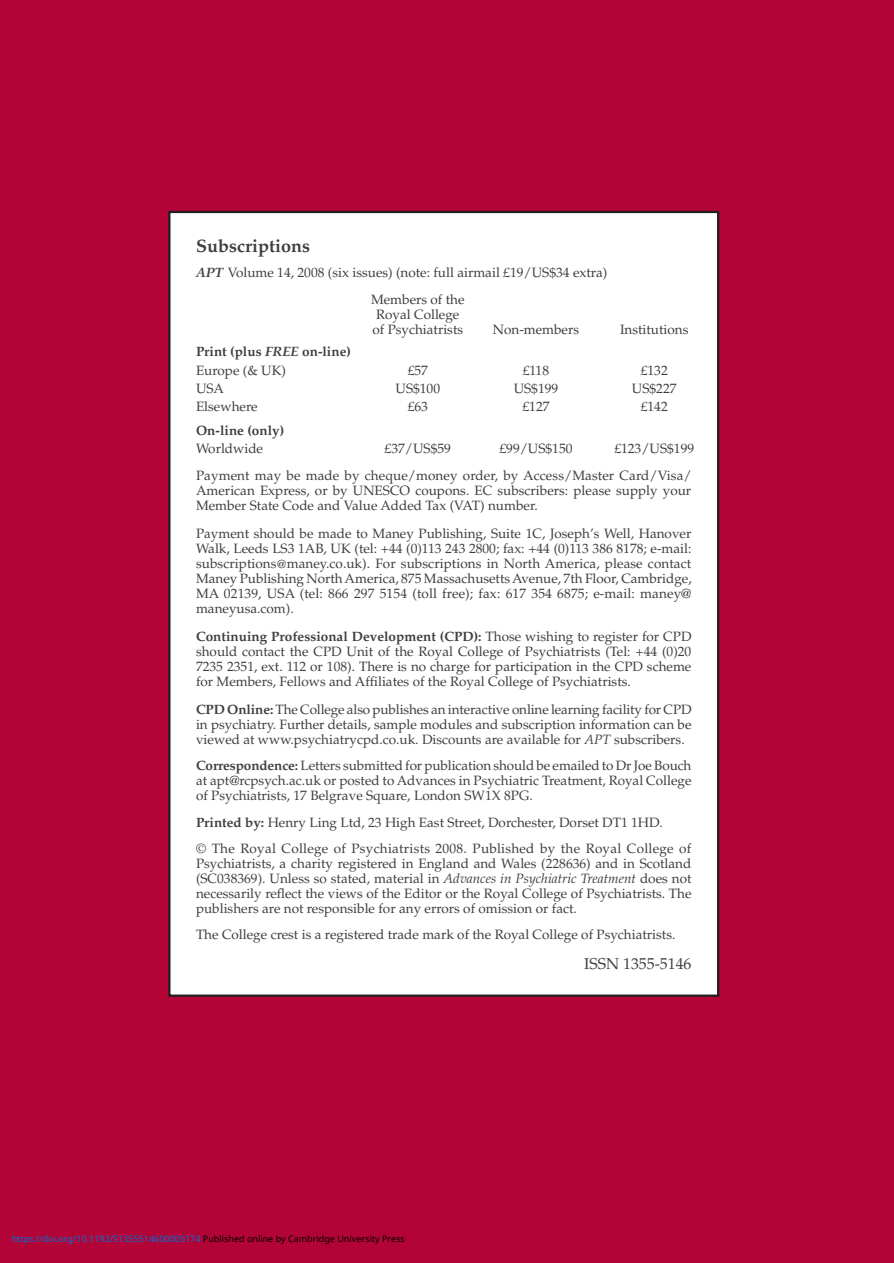
<style>
.page{position:relative;width:894px;height:1263px;background:#fff}
.page>*{position:absolute;margin:0;border:0;box-sizing:border-box;transform-origin:0 0}
.t1{font:700 18px "Palatino";color:#3e3e3f}
.t2{font:15.75px "Palatino";color:#3e3e3f}
.t3{font:15px "Palatino";color:#231f20}
.t4{font:13.5px/15px "Palatino";color:#3e3e3f;text-align:justify}
.t5{font:13.5px/26.4px "Palatino";letter-spacing:.02em;color:#3e3e3f}
.t6{font:700 13.5px/18.5px "Palatino";color:#3e3e3f}
.t7{font:9px "Noto Sans";color:#0172cf}
.s1{font-weight:700;font-style:italic}
.s2{font-style:italic}
.s3{font-weight:400}
.s4{font-size:12px}
.s5{font-weight:700}
.s6{color:#000}
</style>
<div class="page">
<div style="left:0;top:0;width:893px;height:1263px;background:#b30437"></div>
<div style="left:169px;top:212px;width:548px;height:784px;background:#fff"></div>
<h1 class="t1" style="left:196px;top:239px;width:115px">Subscriptions</h1>
<p class="t4" style="left:371px;top:261px;width:238px;line-height:27px;text-indent:-175px"><span class="s1">APT</span> Volume 14, 2008 (six issues) (note: full airmail £19/US$34 extra)<br>Members of the</p>
<p class="t4" style="left:372px;top:309px;width:92px">Royal College of Psychiatrists</p>
<p class="t4" style="left:492px;top:324px;width:88px">Non-members</p>
<p class="t4" style="left:619px;top:324px;width:70px">Institutions</p>
<p class="t6" style="left:196px;top:344px;width:156px">Print (plus <span class="s2">FREE</span> on-line)<br><span class="s3">Europe (&amp; UK)</span></p>
<p class="t4" style="left:407px;top:364px;width:22px">£57</p>
<p class="t4" style="left:522px;top:364px;width:28px">£118</p>
<p class="t4" style="left:640px;top:364px;width:28px">£132</p>
<p class="t4" style="left:196px;top:382px;width:30px">USA</p>
<p class="t4" style="left:395px;top:382px;width:46px">US$100</p>
<p class="t4" style="left:513px;top:382px;width:46px">US$199</p>
<p class="t4" style="left:631px;top:382px;width:46px">US$227</p>
<p class="t4" style="left:196px;top:400px;width:63px">Elsewhere</p>
<p class="t4" style="left:407px;top:400px;width:22px">£63</p>
<p class="t4" style="left:522px;top:400px;width:28px">£127</p>
<p class="t4" style="left:640px;top:400px;width:28px">£142</p>
<p class="t6" style="left:196px;top:422px;width:90px">On-line (only)</p>
<p class="t4" style="left:196px;top:442px;width:69px">Worldwide</p>
<p class="t4" style="left:384px;top:442px;width:68px">£37/US$59</p>
<p class="t4" style="left:499px;top:442px;width:75px">£99/US$150</p>
<p class="t4" style="left:196px;top:436px;width:499px;line-height:27.3px;text-align:right">£123/US$199<br>Payment may be made by cheque/money order, by Access/Master Card/Visa/</p>
<p class="t4" style="left:196px;top:484px;width:496px">American Express, or by UNESCO coupons. EC subscribers: please supply your<br>Member State Code and Value Added Tax (VAT) number.</p>
<p class="t4" style="left:196px;top:527px;width:497px">Payment should be made to Maney Publishing, Suite 1C, Joseph’s Well, Hanover Walk, Leeds LS3 1AB, UK (tel: +44 (0)113 243 2800; fax: +44 (0)113 386 8178; e-mail: subscriptions<span class="s4">@</span>maney.co.uk). For subscriptions in North America, please contact Maney Publishing North America, 875 Massachusetts Avenue, 7th Floor, Cambridge, MA 02139, USA (tel: 866 297 5154 (toll free); fax: 617 354 6875; e-mail: maney@ maneyusa.com).</p>
<p class="t4" style="left:196px;top:630px;width:496px"><span class="s5">Continuing Professional Development (CPD):</span> Those wishing to register for CPD should contact the CPD Unit of the Royal College of Psychiatrists (Tel: +44 (0)20<br>7235 2351, ext. 112 or 108). There is no charge for participation in the CPD scheme for Members, Fellows and Affiliates of the Royal College of Psychiatrists.</p>
<p class="t4" style="left:196px;top:703px;width:496px"><span class="s5">CPD Online:</span> The College also publishes an interactive online learning facility for CPD in psychiatry. Further details, sample modules and subscription information can be viewed at www.psychiatrycpd.co.uk. Discounts are available for <span class="s2">APT</span> subscribers.</p>
<p class="t4" style="left:196px;top:759px;width:496px"><span class="s5">Correspondence:</span> Letters submitted for publication should be emailed to Dr Joe Bouch at apt@rcpsych.ac.uk or posted to Advances in Psychiatric Treatment, Royal College of Psychiatrists, 17 Belgrave Square, London SW1X 8PG.</p>
<p class="t5" style="left:196px;top:810px;width:496px"><span class="s5">Printed by:</span> Henry Ling Ltd, 23 High East Street, Dorchester, Dorset DT1 1HD.<br>© The Royal College of Psychiatrists 2008. Published by the Royal College of</p>
<p class="t4" style="left:196px;top:857px;width:496px">Psychiatrists, a charity registered in England and Wales (228636) and in Scotland (SC038369). Unless so stated, material in <span class="s2">Advances in Psychiatric Treatment</span> does not necessarily reflect the views of the Editor or the Royal College of Psychiatrists. The publishers are not responsible for any errors of omission or fact.</p>
<p class="t4" style="left:196px;top:929px;width:480px">The College crest is a registered trade mark of the Royal College of Psychiatrists.</p>
<p class="t2" style="left:584px;top:957px;width:109px">ISSN 1355-5146</p>
<p class="t3" style="left:200px;top:881px;width:408px">Full text of <span class="s1">APT</span> is available on-line at http://apt.rcpsych.org</p>
<p class="t7" style="left:12px;top:1232px;width:394px">https://doi.org/10.1192/S1355514600005174 <span class="s6">Published online by Cambridge University Press</span></p>
</div>
